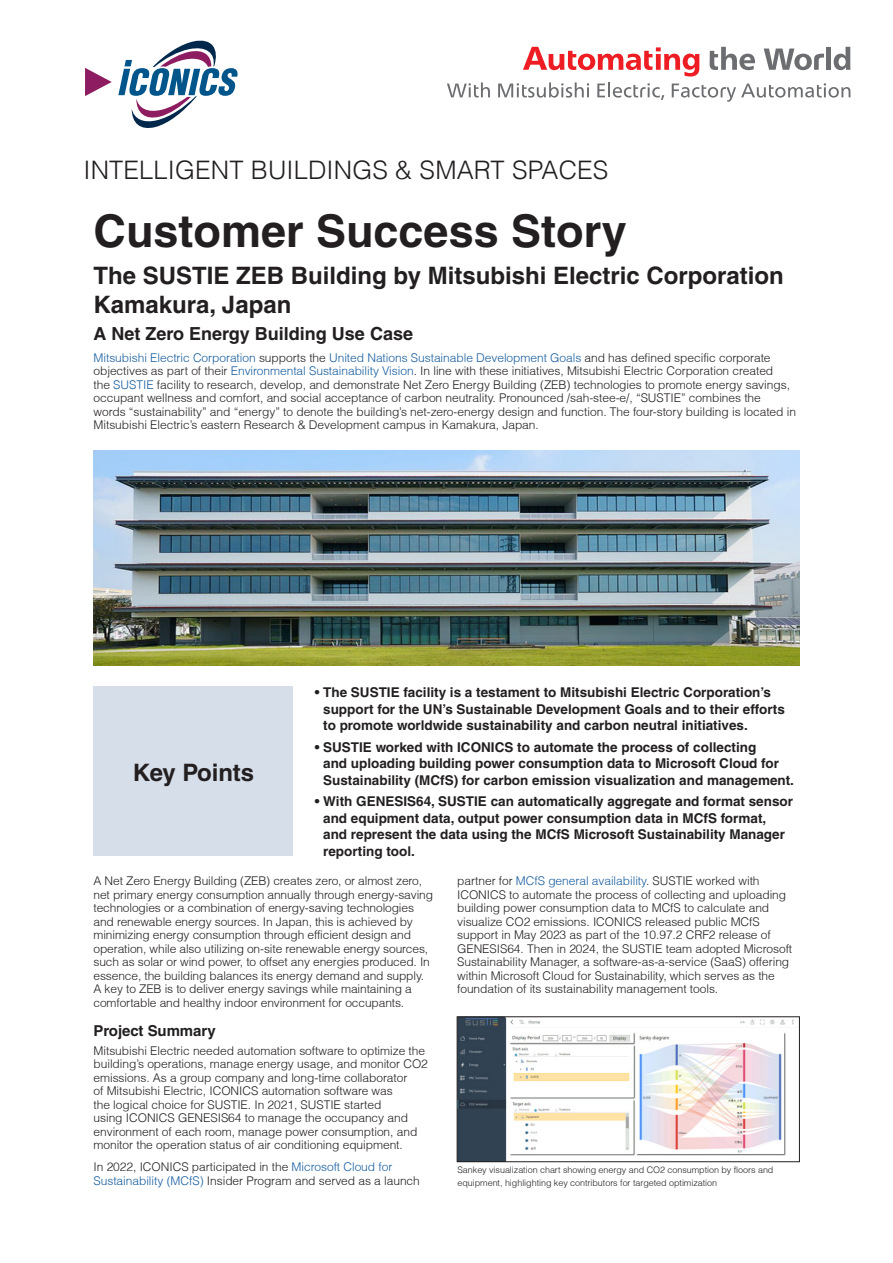
<style>
.page{position:relative;width:893px;height:1263px;background:#fff}
.page>*{position:absolute;margin:0;border:0;box-sizing:border-box;transform-origin:0 0}
.Customer_Reference{font:700 45px "Helvetica CE";color:#231f20}
.t1{font:300 25.5px "Helvetica";letter-spacing:.005em;color:#231f20}
.Company_Name_Location{font:700 24px/28.5px "Helvetica CE";color:#231f20}
.Heading{font:700 24px "Helvetica CE";letter-spacing:-.005em;color:#231f20}
.Company_Sub-title{font:700 18px "Helvetica CE";color:#231f20}
.Heading-2{font:700 15px "Helvetica CE";letter-spacing:-.005em;color:#231f20}
.t2{font:700 13.5px/16.5px "Helvetica CE";color:#231f20}
.Copy{font:300 12px/13.5px "Helvetica";letter-spacing:-.005em;color:#231f20}
.image_description{font:300 9px/13.5px "Helvetica";letter-spacing:-.005em;color:#231f20}
.s1{color:#175d9e}
</style>
<div class="page">
<svg style="left:447px;top:82px;width:43px;height:15px"></svg>
<svg style="left:498px;top:47px;width:352px;height:55px"></svg>
<svg style="left:118px;top:41px;width:120px;height:87px"></svg>
<svg style="left:85px;top:68px;width:27px;height:28px"></svg>
<div style="left:94px;top:687px;width:199px;height:169px;background:#d6deea"></div>
<img style="left:94px;top:450px;width:705px;height:215px">
<img style="left:459px;top:1018px;width:335px;height:142px">
<div style="left:457px;top:1016px;width:343px;height:146px;border:1px solid #231f20"></div>
<h2 class="t1" style="left:84px;top:154px;width:526px">INTELLIGENT BUILDINGS &amp; SMART SPACES</h2>
<p class="Customer_Reference" style="left:94px;top:204px;width:535px">Customer Success Story</p>
<p class="Company_Name_Location" style="left:94px;top:261px;width:692px">The SUSTIE ZEB Building by Mitsubishi Electric Corporation<br>Kamakura, Japan</p>
<p class="Company_Sub-title" style="left:94px;top:322px;width:321px">A Net Zero Energy Building Use Case</p>
<p class="Copy" style="left:94px;top:350px;width:704px"><span class="s1">Mitsubishi Electric Corporation</span> supports the <span class="s1">United Nations Sustainable Development Goals</span> and has defined specific corporate objectives as part of their <span class="s1">Environmental Sustainability Vision</span>. In line with these initiatives, Mitsubishi Electric Corporation created<br>the <span class="s1">SUSTIE</span> facility to research, develop, and demonstrate Net Zero Energy Building (ZEB) technologies to promote energy savings, occupant wellness and comfort, and social acceptance of carbon neutrality. Pronounced /sah-stee-e/, “SUSTIE” combines the words “sustainability” and “energy” to denote the building’s net-zero-energy design and function. The four-story building is located in Mitsubishi Electric’s eastern Research &amp; Development campus in Kamakura, Japan.</p>
<p class="Heading" style="left:133px;top:757px;width:123px">Key Points</p>
<p class="t2" style="left:323px;top:684px;width:463px;text-indent:-9px">• The SUSTIE facility is a testament to Mitsubishi Electric Corporation’s support for the UN’s Sustainable Development Goals and to their efforts to promote worldwide sustainability and carbon neutral initiatives.</p>
<p class="t2" style="left:323px;top:739px;width:472px;text-indent:-9px">• SUSTIE worked with ICONICS to automate the process of collecting<br>and uploading building power consumption data to Microsoft Cloud for<br>Sustainability (MCfS) for carbon emission visualization and management.</p>
<p class="t2" style="left:323px;top:793px;width:471px;text-indent:-9px">• With GENESIS64, SUSTIE can automatically aggregate and format sensor and equipment data, output power consumption data in MCfS format, and represent the data using the MCfS Microsoft Sustainability Manager reporting tool.</p>
<p class="Copy" style="left:94px;top:874px;width:341px">A Net Zero Energy Building (ZEB) creates zero, or almost zero, net primary energy consumption annually through energy-saving technologies or a combination of energy-saving technologies and renewable energy sources. In Japan, this is achieved by minimizing energy consumption through efficient design and operation, while also utilizing on-site renewable energy sources, such as solar or wind power, to offset any energies produced. In essence, the building balances its energy demand and supply.<br>A key to ZEB is to deliver energy savings while maintaining a comfortable and healthy indoor environment for occupants.</p>
<p class="Heading-2" style="left:94px;top:1022px;width:124px">Project Summary</p>
<p class="Copy" style="left:94px;top:1043px;width:336px">Mitsubishi Electric needed automation software to optimize the building’s operations, manage energy usage, and monitor CO2 emissions. As a group company and long-time collaborator<br>of Mitsubishi Electric, ICONICS automation software was<br>the logical choice for SUSTIE. In 2021, SUSTIE started<br>using ICONICS GENESIS64 to manage the occupancy and environment of each room, manage power consumption, and monitor the operation status of air conditioning equipment.</p>
<p class="Copy" style="left:94px;top:1160px;width:328px">In 2022, ICONICS participated in the <span class="s1">Microsoft Cloud for<br>Sustainability (MCfS)</span> Insider Program and served as a launch</p>
<p class="Copy" style="left:457px;top:874px;width:337px">partner for <span class="s1">MCfS general availability</span>. SUSTIE worked with ICONICS to automate the process of collecting and uploading building power consumption data to MCfS to calculate and visualize CO2 emissions. ICONICS released public MCfS support in May 2023 as part of the 10.97.2 CRF2 release of GENESIS64. Then in 2024, the SUSTIE team adopted Microsoft Sustainability Manager, a software-as-a-service (SaaS) offering within Microsoft Cloud for Sustainability, which serves as the foundation of its sustainability management tools.</p>
<p class="image_description" style="left:457px;top:1162px;width:317px">Sankey visualization chart showing energy and CO2 consumption by floors and equipment, highlighting key contributors for targeted optimization</p>
</div>
